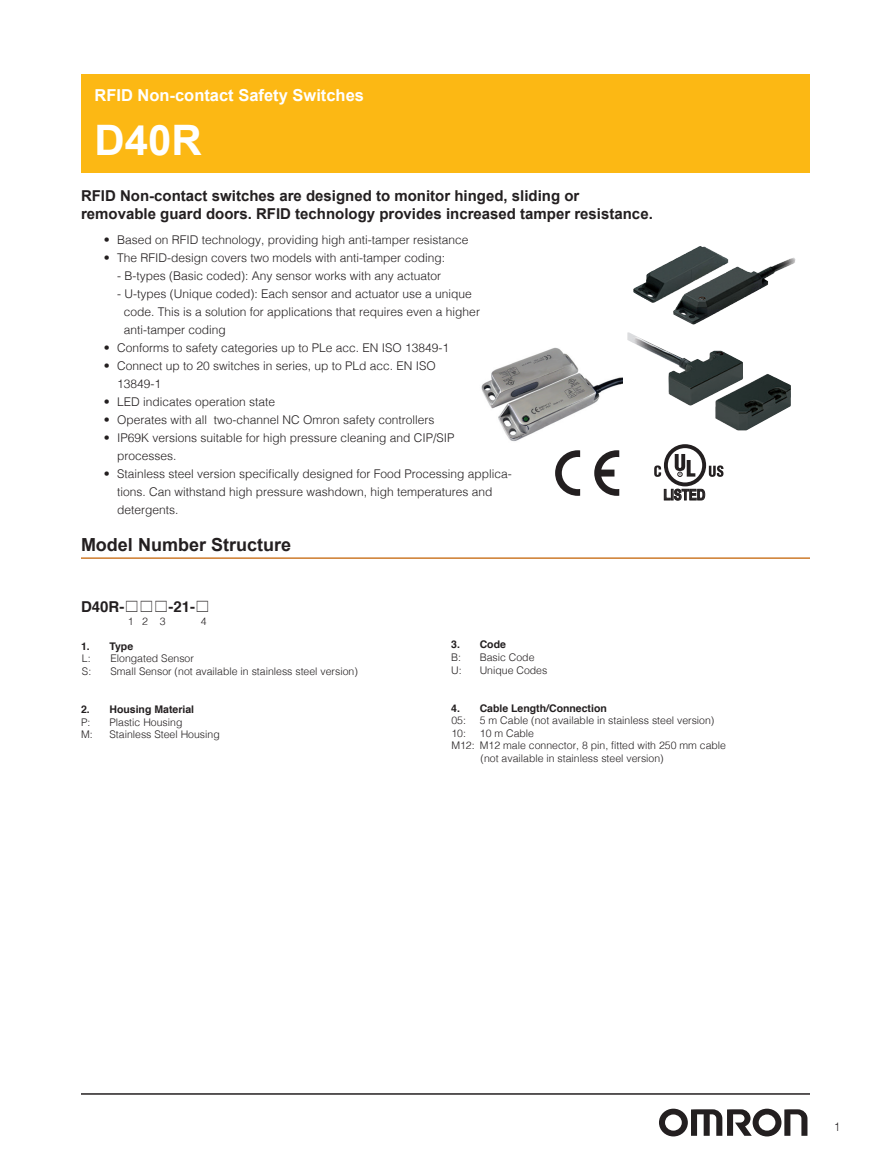
<style>
.page{position:relative;width:891px;height:1175px;background:#fff}
.page>*{position:absolute;margin:0;border:0;box-sizing:border-box;transform-origin:0 0}
.t1{font:700 42px "Arial";color:#fff}
.t2{font:700 18px "Arial";color:#231f20}
.t3{font:700 16.5px "Arial";color:#fff}
.t4{font:700 15px/18px "Arial";color:#231f20}
.t5{font:700 15px "Helvetica";color:#231f20}
.t6{font:700 15px "Arial Narrow";color:#231f20;scale:.96 1}
.t7{font:300 12px/18px "Helvetica";color:#231f20}
.t8{font:300 12px "Helvetica";color:#231f20;scale:.9 1}
.t9{font:300 10.5px "Helvetica";color:#231f20}
.t10{font:700 10.5px "Helvetica";color:#231f20}
</style>
<div class="page">
<hr style="left:81px;top:1093px;width:729px;height:1px;background:#231f20">
<div style="left:81px;top:74px;width:729px;height:99px;background:#fcb814"></div>
<hr style="left:81px;top:557px;width:729px;height:2px;background:#cd7b2c">
<img style="left:633px;top:247px;width:66px;height:56px">
<img style="left:627px;top:332px;width:58px;height:65px">
<svg style="left:555px;top:450px;width:25px;height:46px"></svg>
<svg style="left:594px;top:450px;width:25px;height:46px"></svg>
<svg style="left:654px;top:444px;width:70px;height:56px"></svg>
<img style="left:481px;top:347px;width:141px;height:95px">
<svg style="left:659px;top:1108px;width:148px;height:28px"></svg>
<h3 class="t3" style="left:94px;top:85px;width:271px">RFID Non-contact Safety Switches</h3>
<h1 class="t1" style="left:94px;top:112px;width:109px">D40R</h1>
<p class="t4" style="left:81px;top:187px;width:573px">RFID Non-contact switches are designed to monitor hinged, sliding or removable guard doors. RFID technology provides increased tamper resistance.</p>
<p class="t7" style="left:104px;top:230px;width:366px">• Based on RFID technology, providing high anti-tamper resistance</p>
<p class="t7" style="left:104px;top:248px;width:343px">• The RFID-design covers two models with anti-tamper coding:</p>
<p class="t7" style="left:117px;top:266px;width:326px">- B-types (Basic coded): Any sensor works with any actuator</p>
<p class="t7" style="left:124px;top:284px;width:358px;text-indent:-7px">- U-types (Unique coded): Each sensor and actuator use a unique code. This is a solution for applications that requires even a higher anti-tamper coding</p>
<p class="t7" style="left:104px;top:338px;width:347px">• Conforms to safety categories up to PLe acc. EN ISO 13849-1</p>
<p class="t7" style="left:117px;top:356px;width:320px;text-indent:-14px">• Connect up to 20 switches in series, up to PLd acc. EN ISO<br>13849-1</p>
<p class="t7" style="left:104px;top:392px;width:173px">• LED indicates operation state</p>
<p class="t7" style="left:104px;top:410px;width:332px">• Operates with all two-channel NC Omron safety controllers</p>
<p class="t7" style="left:117px;top:428px;width:339px;text-indent:-14px">• IP69K versions suitable for high pressure cleaning and CIP/SIP processes.</p>
<p class="t7" style="left:117px;top:464px;width:396px;text-indent:-14px">• Stainless steel version specifically designed for Food Processing applica&shy;tions. Can withstand high pressure washdown, high temperatures and detergents.</p>
<h2 class="t2" style="left:81px;top:532px;width:212px">Model Number Structure</h2>
<p class="t6" style="left:663px;top:483px;width:45px">LISTED</p>
<p class="t5" style="left:81px;top:595px;width:45px">D40R-</p>
<p class="t5" style="left:168px;top:595px;width:28px">-21-</p>
<p class="t9" style="left:128px;top:612px;width:39px">1 2 3</p>
<p class="t9" style="left:201px;top:612px;width:7px">4</p>
<p class="t10" style="left:81px;top:638px;width:54px">1. Type</p>
<p class="t9" style="left:82px;top:649px;width:10px">L:</p>
<p class="t9" style="left:110px;top:649px;width:85px">Elongated Sensor</p>
<p class="t9" style="left:82px;top:662px;width:11px">S:</p>
<p class="t9" style="left:110px;top:662px;width:249px">Small Sensor (not available in stainless steel version)</p>
<p class="t10" style="left:81px;top:701px;width:115px">2. Housing Material</p>
<p class="t9" style="left:81px;top:713px;width:11px">P:</p>
<p class="t9" style="left:109px;top:713px;width:74px">Plastic Housing</p>
<p class="t9" style="left:81px;top:725px;width:13px">M:</p>
<p class="t9" style="left:109px;top:725px;width:112px">Stainless Steel Housing</p>
<p class="t10" style="left:451px;top:636px;width:56px">3. Code</p>
<p class="t9" style="left:451px;top:648px;width:11px">B:</p>
<p class="t9" style="left:480px;top:648px;width:56px">Basic Code</p>
<p class="t9" style="left:451px;top:661px;width:12px">U:</p>
<p class="t9" style="left:480px;top:661px;width:69px">Unique Codes</p>
<p class="t10" style="left:451px;top:699px;width:157px">4. Cable Length/Connection</p>
<p class="t9" style="left:451px;top:711px;width:16px">05:</p>
<p class="t9" style="left:480px;top:711px;width:236px">5 m Cable (not available in stainless steel version)</p>
<p class="t9" style="left:451px;top:724px;width:16px">10:</p>
<p class="t9" style="left:480px;top:724px;width:56px">10 m Cable</p>
<p class="t9" style="left:451px;top:736px;width:276px">M12: M12 male connector, 8 pin, fitted with 250 mm cable</p>
<p class="t9" style="left:481px;top:749px;width:185px">(not available in stainless steel version)</p>
<p class="t8" style="left:834px;top:1117px;width:8px">1</p>
</div>
